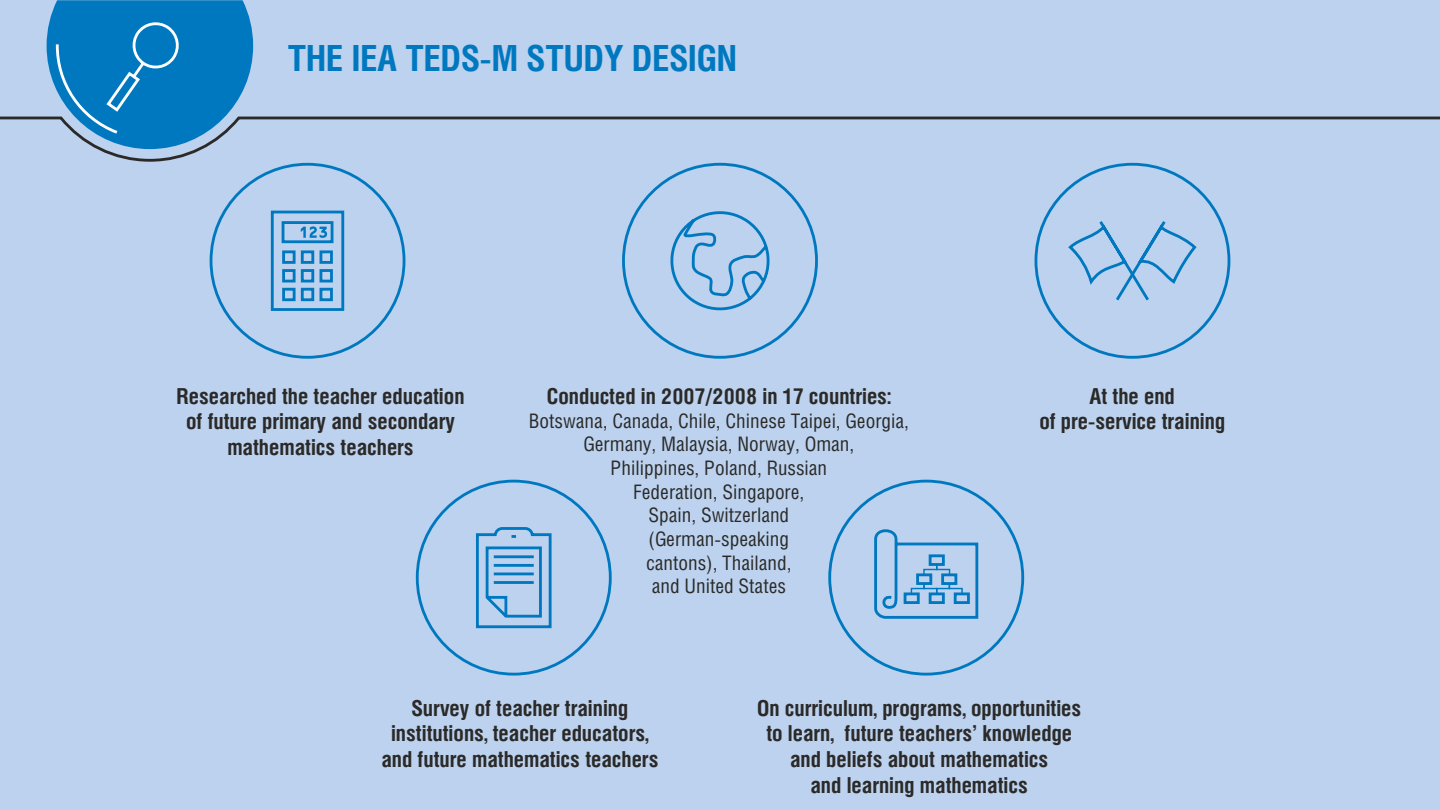
<style>
.page{position:relative;width:1440px;height:810px;background:#bcd2ee}
.page>*{position:absolute;margin:0;border:0;box-sizing:border-box;transform-origin:0 0}
.t1{font:700 36px "Helios Cond";color:#0078bf}
.t2{font:700 22px/25.6px "Helios Cond";color:#2b2a29;text-align:center}
.t3{font:20px/23.6px "Helios Cond";color:#2b2a29;text-align:center}
</style>
<div class="page">
<svg style="left:0;top:116px;width:1440px;height:47px"></svg>
<svg style="left:270px;top:210px;width:75px;height:101px"></svg>
<svg style="left:670px;top:211px;width:100px;height:100px"></svg>
<svg style="left:1068px;top:221px;width:129px;height:80px"></svg>
<svg style="left:476px;top:527px;width:76px;height:102px"></svg>
<svg style="left:874px;top:529px;width:105px;height:90px"></svg>
<svg style="left:47px;top:0;width:206px;height:149px;background:#2488c6"></svg>
<h1 class="t1" style="left:288px;top:42px;width:451px">THE IEA TEDS-M STUDY DESIGN</h1>
<p class="t2" style="left:177px;top:384px;width:289px">Researched the teacher education of future primary and secondary mathematics teachers</p>
<p class="t2" style="left:547px;top:384px;width:346px">Conducted in 2007/2008 in 17 countries:</p>
<p class="t3" style="left:529px;top:410px;width:382px">Botswana, Canada, Chile, Chinese Taipei, Georgia,<br>Germany, Malaysia, Norway, Oman,<br>Philippines, Poland, Russian<br>Federation, Singapore,<br>Spain, Switzerland<br>(German-speaking<br>cantons), Thailand,<br>and United States</p>
<p class="t2" style="left:1039px;top:384px;width:187px">At the end<br>of pre-service training</p>
<p class="t2" style="left:381px;top:696px;width:279px">Survey of teacher training institutions, teacher educators, and future mathematics teachers</p>
<p class="t2" style="left:757px;top:696px;width:326px">On curriculum, programs, opportunities to learn, future teachers’ knowledge and beliefs about mathematics<br>and learning mathematics</p>
</div>
